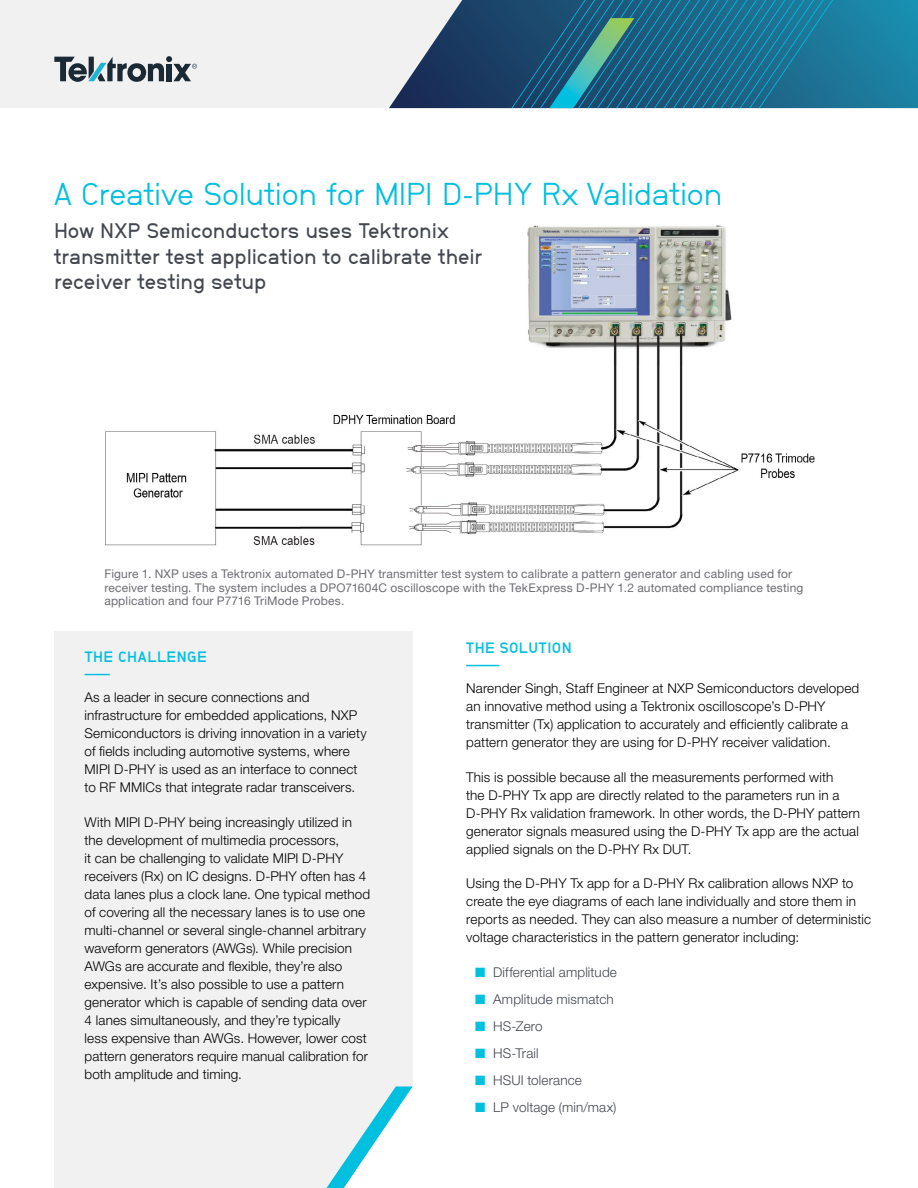
<style>
.page{position:relative;width:918px;height:1188px;background:#fff}
.page>*{position:absolute;margin:0;border:0;box-sizing:border-box;transform-origin:0 0}
.t1{font:31.5px "NB Grotesk";letter-spacing:-.005em;color:#00bfdf}
.t2{font:21px/25.5px "NB Grotesk Sem Bol";letter-spacing:-.005em;color:#43474f}
.t3{font:700 15px "NB Grotesk";letter-spacing:.035em;color:#00bfdf}
.t4{font:300 13.5px/18px "Helvetica Neue LT Std";letter-spacing:.01em;color:#000}
.t5{font:300 13.5px "Helvetica Neue LT Std";letter-spacing:.01em;color:#43474f}
.t6{font:12px/13.5px "Helvetica Neue LT Std";letter-spacing:.015em;color:#6d6d74}
.s1{color:#00bfdf}
</style>
<div class="page">
<div style="left:54px;top:632px;width:359px;height:556px;background:#f1f1f2"></div>
<svg style="left:327px;top:1086px;width:86px;height:102px"></svg>
<svg style="left:85px;top:674px;width:25px;height:1px"></svg>
<hr style="left:466px;top:665px;width:33px;height:1px;background:#00bfdf">
<div style="left:0;top:0;width:900px;height:108px;background:#f1f1f2"></div>
<svg style="left:389px;top:0;width:529px;height:108px"></svg>
<svg style="left:511px;top:0;width:331px;height:108px;background:#1e6a8a"></svg>
<svg style="left:54px;top:56px;width:143px;height:26px"></svg>
<img style="left:105px;top:225px;width:710px;height:321px">
<h1 class="t1" style="left:54px;top:176px;width:670px">A Creative Solution for MIPI D-PHY Rx Validation</h1>
<h2 class="t2" style="left:54px;top:218px;width:430px">How NXP Semiconductors uses Tektronix transmitter test application to calibrate their receiver testing setup</h2>
<p class="t6" style="left:104px;top:567px;width:700px">Figure 1. NXP uses a Tektronix automated D-PHY transmitter test system to calibrate a pattern generator and cabling used for receiver testing. The system includes a DPO71604C oscilloscope with the TekExpress D-PHY 1.2 automated compliance testing application and four P7716 TriMode Probes.</p>
<p class="t3" style="left:85px;top:648px;width:124px">THE CHALLENGE</p>
<p class="t4" style="left:85px;top:688px;width:284px">As a leader in secure connections and infrastructure for embedded applications, NXP Semiconductors is driving innovation in a variety of fields including automotive systems, where MIPI D-PHY is used as an interface to connect to RF MMICs that integrate radar transceivers.</p>
<p class="t4" style="left:85px;top:813px;width:287px">With MIPI D-PHY being increasingly utilized in the development of multimedia processors,<br>it can be challenging to validate MIPI D-PHY receivers (Rx) on IC designs. D-PHY often has 4 data lanes plus a clock lane. One typical method of covering all the necessary lanes is to use one multi-channel or several single-channel arbitrary waveform generators (AWGs). While precision AWGs are accurate and flexible, they’re also expensive. It’s also possible to use a pattern generator which is capable of sending data over 4 lanes simultaneously, and they’re typically<br>less expensive than AWGs. However, lower cost pattern generators require manual calibration for both amplitude and timing.</p>
<p class="t3" style="left:466px;top:639px;width:107px">THE SOLUTION</p>
<p class="t4" style="left:466px;top:679px;width:395px">Narender Singh, Staff Engineer at NXP Semiconductors developed an innovative method using a Tektronix oscilloscope’s D-PHY transmitter (Tx) application to accurately and efficiently calibrate a pattern generator they are using for D-PHY receiver validation.</p>
<p class="t4" style="left:466px;top:768px;width:396px">This is possible because all the measurements performed with<br>the D-PHY Tx app are directly related to the parameters run in a D-PHY Rx validation framework. In other words, the D-PHY pattern generator signals measured using the D-PHY Tx app are the actual applied signals on the D-PHY Rx DUT.</p>
<p class="t4" style="left:466px;top:874px;width:406px">Using the D-PHY Tx app for a D-PHY Rx calibration allows NXP to create the eye diagrams of each lane individually and store them in reports as needed. They can also measure a number of deterministic voltage characteristics in the pattern generator including:</p>
<p class="t5" style="left:475px;top:964px;width:143px"><span class="s1">■</span> Differential amplitude</p>
<p class="t5" style="left:475px;top:991px;width:140px"><span class="s1">■</span> Amplitude mismatch</p>
<p class="t5" style="left:475px;top:1018px;width:69px"><span class="s1">■</span> HS-Zero</p>
<p class="t5" style="left:475px;top:1045px;width:65px"><span class="s1">■</span> HS-Trail</p>
<p class="t5" style="left:475px;top:1072px;width:108px"><span class="s1">■</span> HSUI tolerance</p>
<p class="t5" style="left:475px;top:1099px;width:143px"><span class="s1">■</span> LP voltage (min/max)</p>
</div>
